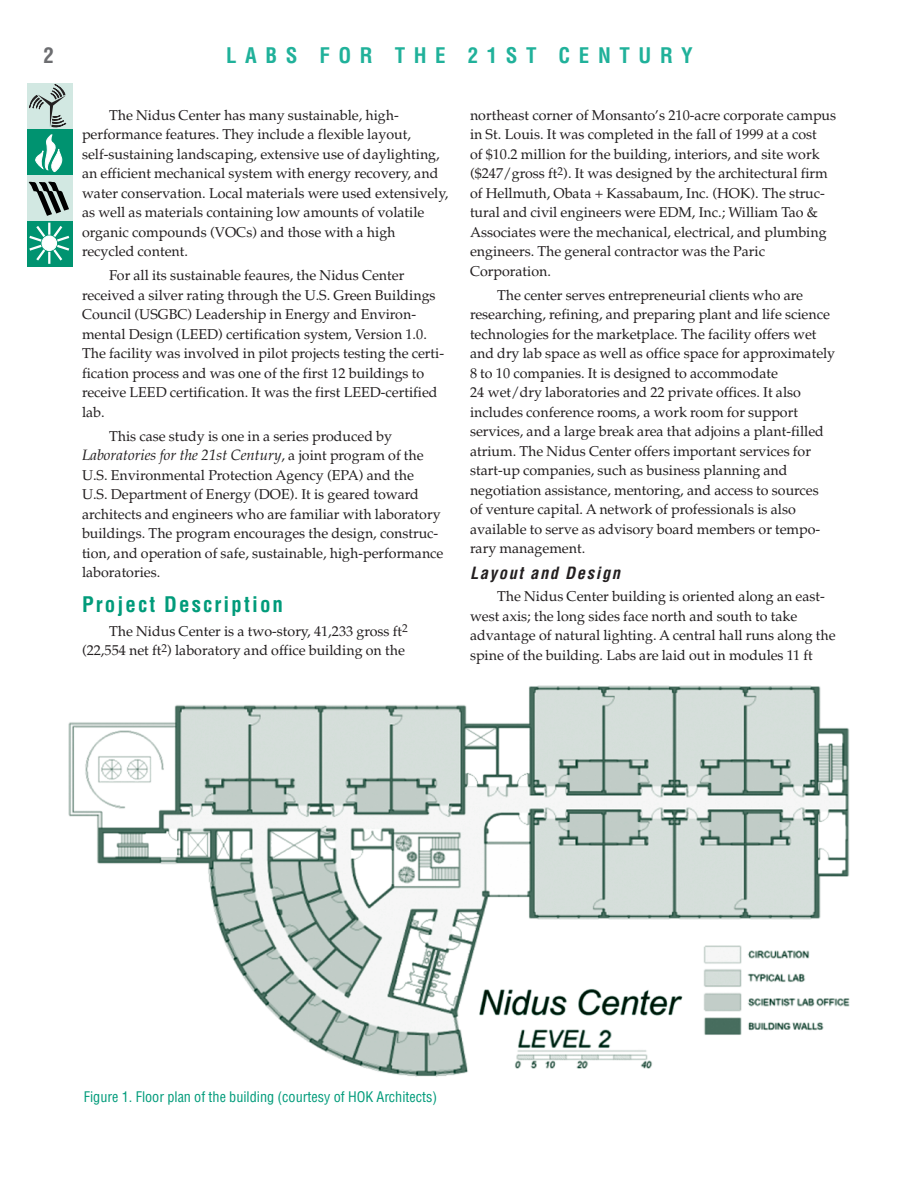
<style>
.page{position:relative;width:918px;height:1188px;background:#fff}
.page>*{position:absolute;margin:0;border:0;box-sizing:border-box;transform-origin:0 0}
.t1{font:700 condensed 21px "Helvetica";letter-spacing:.41em;color:#20b19a}
.t2{font:700 condensed 21px "Helvetica";letter-spacing:.1em;color:#009b7a}
.t3{font:700 condensed 21px "Helvetica";color:#6c6d70}
.t4{font:italic 700 condensed 16.5px "Helvetica";letter-spacing:.1em;color:#231f20}
.t5{font:italic 15px "Palatino";color:#231f20}
.t6{font:14.25px/19.5px "Palatino";color:#231f20}
.t7{font:condensed 14.25px "Helvetica";color:#009b7a}
.s1{font-style:normal;font-size:14.25px}
</style>
<div class="page">
<div style="left:27px;top:83px;width:46px;height:46px;background:#d2e8e2"></div>
<div style="left:27px;top:129px;width:46px;height:46px;background:#009370"></div>
<div style="left:27px;top:175px;width:46px;height:46px;background:#d2e8e2"></div>
<div style="left:27px;top:221px;width:46px;height:46px;background:#009370"></div>
<svg style="left:28px;top:182px;width:41px;height:34px"></svg>
<svg style="left:29px;top:223px;width:41px;height:41px"></svg>
<svg style="left:29px;top:84px;width:38px;height:88px"></svg>
<img style="left:68px;top:685px;width:782px;height:392px">
<h1 class="t3" style="left:44px;top:47px;width:12px">2</h1>
<h1 class="t1" style="left:226px;top:47px;width:468px">LABS FOR THE 21ST CENTURY</h1>
<p class="t6" style="left:82px;top:107px;width:368px;text-indent:27px">The Nidus Center has many sustainable, high&shy;performance features. They include a flexible layout, self-sustaining landscaping, extensive use of daylighting, an efficient mechanical system with energy recovery, and water conservation. Local materials were used extensively, as well as materials containing low amounts of volatile organic compounds (VOCs) and those with a high recycled content.</p>
<p class="t6" style="left:82px;top:267px;width:364px;text-indent:27px">For all its sustainable feaures, the Nidus Center received a silver rating through the U.S. Green Buildings Council (USGBC) Leadership in Energy and Environ&shy;mental Design (LEED) certification system, Version 1.0.<br>The facility was involved in pilot projects testing the certi&shy;fication process and was one of the first 12 buildings to receive LEED certification. It was the first LEED-certified lab.</p>
<p class="t6" style="left:109px;top:428px;width:285px">This case study is one in a series produced by</p>
<p class="t5" style="left:82px;top:449px;width:343px">Laboratories for the 21st Century<span class="s1">, a joint program of the</span></p>
<p class="t6" style="left:82px;top:467px;width:363px">U.S. Environmental Protection Agency (EPA) and the<br>U.S. Department of Energy (DOE). It is geared toward architects and engineers who are familiar with laboratory buildings. The program encourages the design, construc&shy;tion, and operation of safe, sustainable, high-performance laboratories.</p>
<h1 class="t2" style="left:82px;top:596px;width:203px">Project Description</h1>
<p class="t6" style="left:82px;top:623px;width:327px;text-align:right">The Nidus Center is a two-story, 41,233 gross ft<sup>2 </sup>(22,554 net ft<sup>2</sup>) laboratory and office building on the</p>
<p class="t6" style="left:470px;top:107px;width:368px">northeast corner of Monsanto’s 210-acre corporate campus in St. Louis. It was completed in the fall of 1999 at a cost<br>of $10.2 million for the building, interiors, and site work ($247/gross ft<sup>2</sup>). It was designed by the architectural firm of Hellmuth, Obata + Kassabaum, Inc. (HOK). The struc&shy;tural and civil engineers were EDM, Inc.; William Tao &amp; Associates were the mechanical, electrical, and plumbing engineers. The general contractor was the Paric Corporation.</p>
<p class="t6" style="left:470px;top:287px;width:367px;text-indent:27px">The center serves entrepreneurial clients who are researching, refining, and preparing plant and life science technologies for the marketplace. The facility offers wet and dry lab space as well as office space for approximately 8 to 10 companies. It is designed to accommodate<br>24 wet/dry laboratories and 22 private offices. It also includes conference rooms, a work room for support services, and a large break area that adjoins a plant-filled atrium. The Nidus Center offers important services for start-up companies, such as business planning and negotiation assistance, mentoring, and access to sources<br>of venture capital. A network of professionals is also available to serve as advisory board members or tempo&shy;rary management.</p>
<p class="t4" style="left:470px;top:566px;width:152px">Layout and Design</p>
<p class="t6" style="left:470px;top:588px;width:367px;text-indent:27px">The Nidus Center building is oriented along an east&shy;west axis; the long sides face north and south to take advantage of natural lighting. A central hall runs along the spine of the building. Labs are laid out in modules 11 ft</p>
<p class="t7" style="left:84px;top:1091px;width:355px">Figure 1. Floor plan of the building (courtesy of HOK Architects)</p>
</div>
